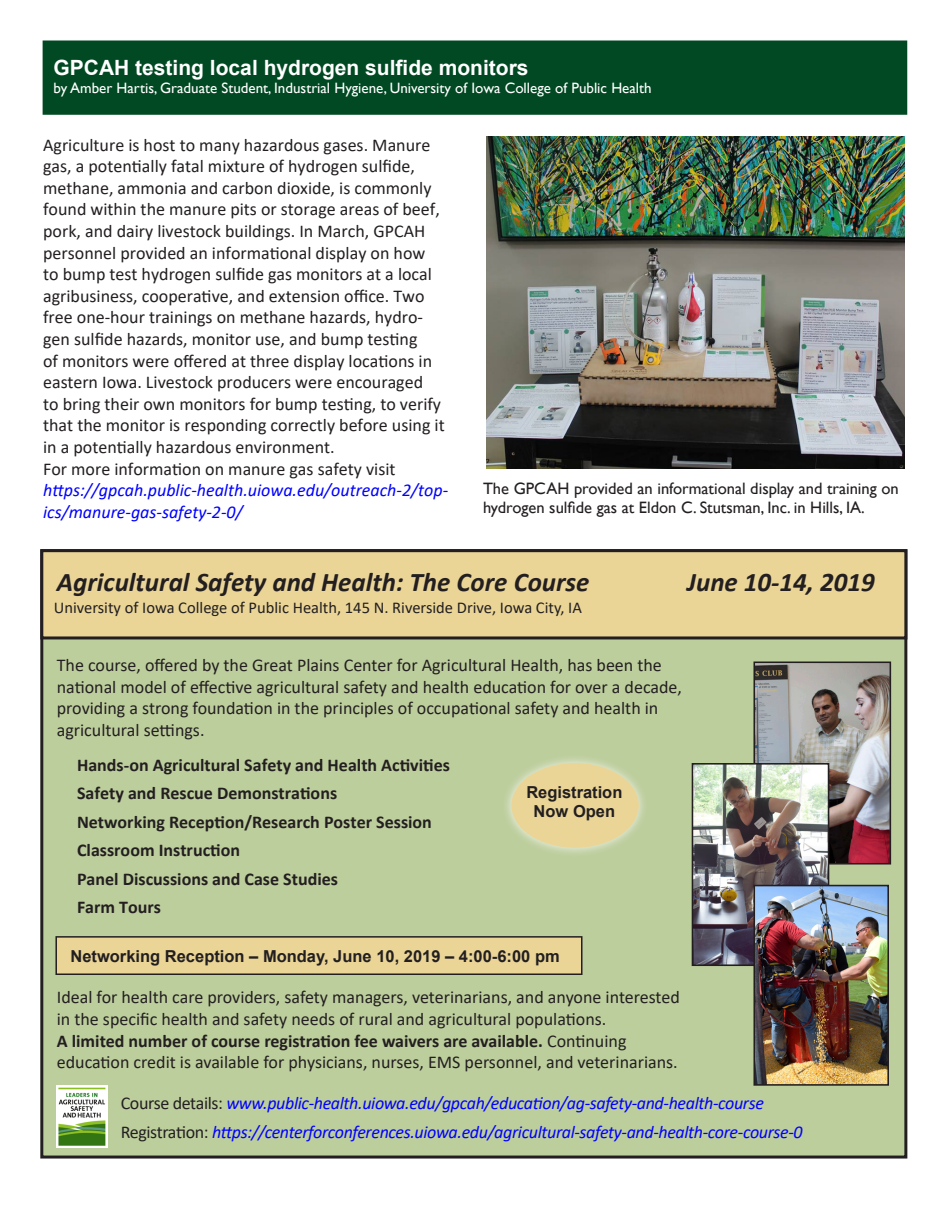
<style>
.page{position:relative;width:945px;height:1215px;background:#fff}
.page>*{position:absolute;margin:0;border:0;box-sizing:border-box;transform-origin:0 0}
.t1{font:italic 700 27px "Calibri";color:#231f20}
.t2{font:700 21px "Arial";color:#fff}
.t3{font:18px/21.6px "Calibri";color:#231f20}
.t4{font:italic 18px/28.3px "Calibri";letter-spacing:-.02em;color:#00f}
.t5{font:700 18px/28.3px "Calibri";color:#231f20}
.t6{font:italic 18px/21.6px "Calibri";color:#00f}
.t7{font:16.5px/19.8px "Gill Sans";color:#231f20}
.t8{font:700 16.5px/19.8px "Arial";color:#231f20;text-align:center}
.t9{font:16.5px "Calibri";color:#231f20}
.t10{font:15px "Gill Sans";color:#fff}
.s1{font-weight:700}
.s2{font-style:normal;color:#231f20}
</style>
<div class="page">
<div style="left:43px;top:40px;width:864px;height:75px;background:#004922;border:3px solid #004922"></div>
<div style="left:42px;top:551px;width:864px;height:606px;background:#bdce9d"></div>
<img style="left:756px;top:664px;width:132px;height:198px">
<div style="left:753px;top:661px;width:138px;height:204px;border:2px solid #231f20"></div>
<div style="left:56px;top:937px;width:526px;height:37px;background:#ead597"></div>
<div style="left:55px;top:936px;width:528px;height:39px;border:2px solid #231f20"></div>
<img style="left:695px;top:766px;width:131px;height:197px">
<div style="left:692px;top:763px;width:137px;height:203px;border:2px solid #231f20"></div>
<img style="left:756px;top:888px;width:130px;height:195px">
<div style="left:753px;top:885px;width:136px;height:201px;border:2px solid #231f20"></div>
<div style="left:42px;top:551px;width:864px;height:87px;background:#ead597"></div>
<div style="left:40px;top:549px;width:867px;height:90px;border:3px solid #231f20"></div>
<img style="left:57px;top:1086px;width:50px;height:61px">
<img style="left:486px;top:136px;width:418px;height:333px">
<div style="left:502px;top:753px;width:146px;height:105px;background:#fff;opacity:.75"></div>
<div style="left:511px;top:763px;width:128px;height:85px;background:#ead597;border-radius:50%"></div>
<p class="t2" style="left:54px;top:53px;width:476px">GPCAH testing local hydrogen sulfide monitors</p>
<p class="t10" style="left:54px;top:79px;width:600px">by Amber Hartis, Graduate Student, Industrial Hygiene, University of Iowa College of Public Health</p>
<p class="t3" style="left:43px;top:133px;width:403px">Agriculture is host to many hazardous gases. Manure gas, a potentially fatal mixture of hydrogen sulfide, methane, ammonia and carbon dioxide, is commonly found within the manure pits or storage areas of beef, pork, and dairy livestock buildings. In March, GPCAH personnel provided an informational display on how to bump test hydrogen sulfide gas monitors at a local agribusiness, cooperative, and extension office. Two free one-hour trainings on methane hazards, hydro&shy;gen sulfide hazards, monitor use, and bump testing<br>of monitors were offered at three display locations in eastern Iowa. Livestock producers were encouraged<br>to bring their own monitors for bump testing, to verify that the monitor is responding correctly before using it in a potentially hazardous environment.<br>For more information on manure gas safety visit</p>
<p class="t6" style="left:43px;top:479px;width:407px">https://gpcah.public-health.uiowa.edu/outreach-2/top&shy;ics/manure-gas-safety-2-0/</p>
<p class="t7" style="left:483px;top:478px;width:417px">The GPCAH provided an informational display and training on hydrogen sulfide gas at Eldon C. Stutsman, Inc. in Hills, IA.</p>
<h1 class="t1" style="left:57px;top:563px;width:534px">Agricultural Safety and Health: The Core Course</h1>
<h1 class="t1" style="left:687px;top:563px;width:189px">June 10-14, 2019</h1>
<p class="t9" style="left:54px;top:596px;width:530px">University of Iowa College of Public Health, 145 N. Riverside Drive, Iowa City, IA</p>
<p class="t3" style="left:57px;top:654px;width:627px">The course, offered by the Great Plains Center for Agricultural Health, has been the national model of effective agricultural safety and health education for over a decade, providing a strong foundation in the principles of occupational safety and health in agricultural settings.</p>
<p class="t5" style="left:77px;top:751px;width:374px">Hands-on Agricultural Safety and Health Activities Safety and Rescue Demonstrations<br>Networking Reception/Research Poster Session Classroom Instruction<br>Panel Discussions and Case Studies<br>Farm Tours</p>
<p class="t8" style="left:526px;top:782px;width:98px">Registration<br>Now Open</p>
<p class="t8" style="left:70px;top:946px;width:491px">Networking Reception – Monday, June 10, 2019 – 4:00-6:00 pm</p>
<p class="t3" style="left:57px;top:986px;width:625px">Ideal for health care providers, safety managers, veterinarians, and anyone interested in the specific health and safety needs of rural and agricultural populations.<br><span class="s1">A limited number of course registration fee waivers are available.</span> Continuing education credit is available for physicians, nurses, EMS personnel, and veterinarians.</p>
<p class="t4" style="left:121px;top:1088px;width:684px"><span class="s2">Course details:</span> www.public-health.uiowa.edu/gpcah/education/ag-safety-and-health-course<br><span class="s2">Registration:</span> https://centerforconferences.uiowa.edu/agricultural-safety-and-health-core-course-0</p>
</div>
